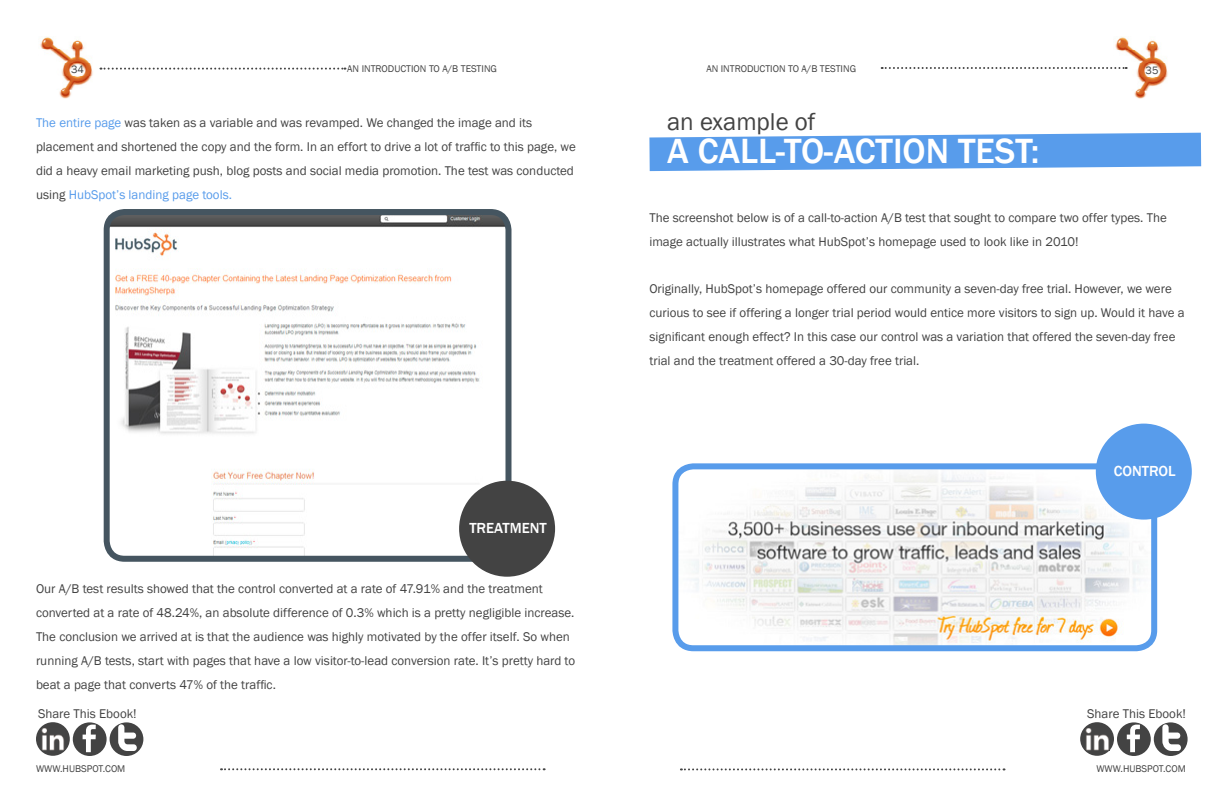
<style>
.page{position:relative;width:1224px;height:792px;background:#fff}
.page>*{position:absolute;margin:0;border:0;box-sizing:border-box;transform-origin:0 0}
.t1{font:500 36px "Franklin Gothic";color:#fff}
.t2{font:25px "Franklin Gothic";color:#434343}
.t3{font:500 15px "Franklin Gothic";color:#fff}
.t4{font:13px/24px "Franklin Gothic";color:#434343}
.t5{font:11px "Franklin Gothic";color:#434343}
.t6{font:10px "Franklin Gothic";color:#434343}
.s1{color:#589ceb}
</style>
<div class="page">
<img style="left:1115px;top:37px;width:53px;height:62px">
<svg style="left:882px;top:67px;width:245px;height:2px"></svg>
<svg style="left:100px;top:68px;width:245px;height:2px"></svg>
<img style="left:40px;top:37px;width:53px;height:62px">
<svg style="left:221px;top:768px;width:324px;height:2px"></svg>
<svg style="left:681px;top:768px;width:324px;height:2px"></svg>
<div style="left:110px;top:722px;width:33px;height:34px;background:#434343;border-radius:50%"></div>
<div style="left:73px;top:722px;width:34px;height:34px;background:#434343;border-radius:50%"></div>
<svg style="left:83px;top:725px;width:13px;height:27px"></svg>
<svg style="left:118px;top:724px;width:19px;height:27px"></svg>
<div style="left:36px;top:722px;width:34px;height:34px;background:#434343;border-radius:50%"></div>
<img style="left:42px;top:728px;width:22px;height:23px">
<div style="left:1154px;top:722px;width:34px;height:34px;background:#434343;border-radius:50%"></div>
<div style="left:1117px;top:722px;width:34px;height:34px;background:#434343;border-radius:50%"></div>
<svg style="left:1127px;top:725px;width:13px;height:27px"></svg>
<svg style="left:1162px;top:724px;width:19px;height:27px"></svg>
<div style="left:1080px;top:722px;width:34px;height:34px;background:#434343;border-radius:50%"></div>
<img style="left:1086px;top:728px;width:23px;height:23px">
<img style="left:679px;top:470px;width:471px;height:174px">
<div style="left:672px;top:463px;width:485px;height:188px;border:6px solid #589ceb;border-radius:18px"></div>
<img style="left:111px;top:216px;width:393px;height:339px">
<div style="left:104px;top:209px;width:407px;height:353px;border:6px solid #455560;border-radius:18px"></div>
<div style="left:462px;top:483px;width:91px;height:91px;background:#434343;border-radius:50%"></div>
<div style="left:459px;top:481px;width:96px;height:96px;border:5px solid #434343;border-radius:50%"></div>
<svg style="left:649px;top:133px;width:552px;height:38px;background:#6ba7ed"></svg>
<div style="left:1098px;top:426px;width:91px;height:91px;background:#589ceb;border-radius:50%"></div>
<div style="left:1096px;top:424px;width:96px;height:96px;border:5px solid #589ceb;border-radius:50%"></div>
<p class="t5" style="left:71px;top:63px;width:14px">34</p>
<p class="t6" style="left:347px;top:62px;width:151px">An introduction to a/b tesTing</p>
<p class="t6" style="left:706px;top:62px;width:151px">An introduction to a/b testing</p>
<p class="t5" style="left:1146px;top:64px;width:14px">35</p>
<p class="t4" style="left:36px;top:111px;width:541px"><span class="s1">The entire page</span> was taken as a variable and was revamped. We changed the image and its placement and shortened the copy and the form. In an effort to drive a lot of traffic to this page, we did a heavy email marketing push, blog posts and social media promotion. The test was conducted using <span class="s1">HubSpot’s landing page tools.</span></p>
<p class="t3" style="left:469px;top:519px;width:77px">TREATMENT</p>
<p class="t4" style="left:36px;top:577px;width:541px">Our A/B test results showed that the control converted at a rate of 47.91% and the treatment converted at a rate of 48.24%, an absolute difference of 0.3% which is a pretty negligible increase.<br>The conclusion we arrived at is that the audience was highly motivated by the offer itself. So when running A/B tests, start with pages that have a low visitor-to-lead conversion rate. It’s pretty hard to beat a page that converts 47% of the traffic.</p>
<h2 class="t2" style="left:667px;top:106px;width:150px">an example of</h2>
<h1 class="t1" style="left:667px;top:129px;width:374px">A CALL-TO-ACT ION T EST:</h1>
<p class="t4" style="left:649px;top:205px;width:519px">The screenshot below is of a call-to-action A/B test that sought to compare two offer types. The image actually illustrates what HubSpot’s homepage used to look like in 2010!</p>
<p class="t4" style="left:649px;top:277px;width:537px">Originally, HubSpot’s homepage offered our community a seven-day free trial. However, we were curious to see if offering a longer trial period would entice more visitors to sign up. Would it have a significant enough effect? In this case our control was a variation that offered the seven-day free trial and the treatment offered a 30-day free trial.</p>
<p class="t3" style="left:1114px;top:462px;width:63px">CONTROL</p>
<p class="t4" style="left:38px;top:702px;width:100px">Share This Ebook!</p>
<p class="t4" style="left:1087px;top:702px;width:100px">Share This Ebook!</p>
<p class="t6" style="left:36px;top:762px;width:52px">www.Hubspot</p>
<p class="t6" style="left:103px;top:762px;width:24px">.com</p>
<p class="t6" style="left:1096px;top:762px;width:52px">www.Hubspot</p>
<p class="t6" style="left:1163px;top:762px;width:24px">.com</p>
</div>
